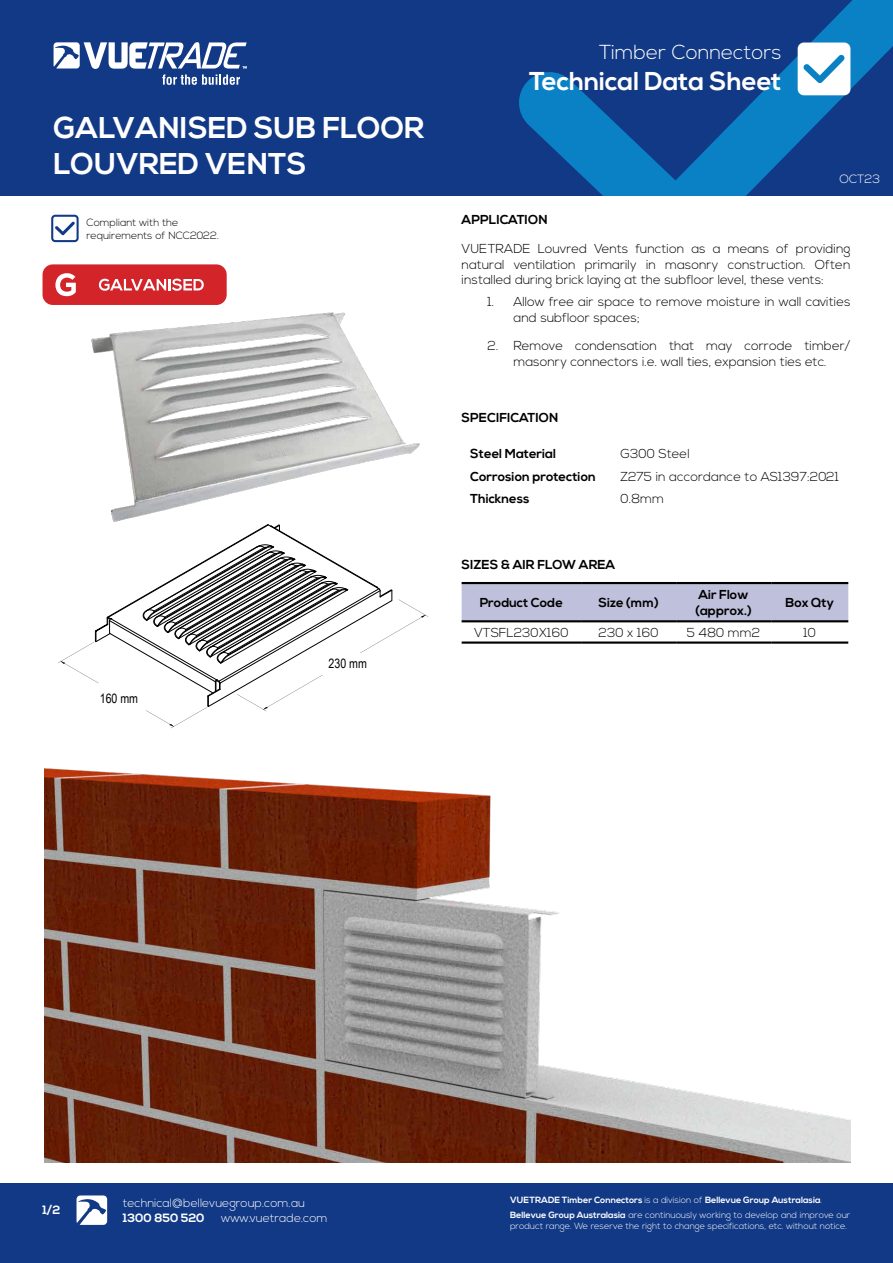
<style>
.page{position:relative;width:893px;height:1263px;background:#fff}
.page>*{position:absolute;margin:0;border:0;box-sizing:border-box;transform-origin:0 0}
.t1{font:700 30px/36px "Nexa";color:#fff}
.t2{font:700 25.8px "Nexa";color:#fff}
.t3{font:300 20.25px "Nexa";color:#fff}
.t4{font:300 12.9px/15.6px "Nexa";color:#000;text-align:justify}
.t5{font:700 12.9px/15.6px "Nexa";color:#000}
.t6{font:12.9px "Arial Narrow";color:#000}
.t7{font:300 12px "Nexa";color:#fff}
.t8{font:700 12px "Nexa";color:#fff}
.t9{font:300 10.5px/12.6px "Nexa";color:#000}
.t10{font:300 9px/10.8px "Nexa";color:#fff}
.t11{font:700 9px "Nexa";color:#fff}
.s1{font-weight:300}
.s2{font-weight:700}
</style>
<div class="page">
<div style="left:0;top:0;width:893px;height:196px;background:#123985"></div>
<svg style="left:519px;top:0;width:374px;height:196px"></svg>
<div style="left:0;top:1183px;width:893px;height:80px;background:#123985"></div>
<svg style="left:77px;top:1195px;width:30px;height:30px"></svg>
<svg style="left:54px;top:42px;width:193px;height:43px"></svg>
<svg style="left:798px;top:43px;width:52px;height:52px;background:#deeef7"></svg>
<div style="left:462px;top:584px;width:386px;height:36px;background:#bfc1dc"></div>
<hr style="left:462px;top:582px;width:119px;height:2px;background:#000">
<hr style="left:581px;top:582px;width:95px;height:2px;background:#000">
<hr style="left:676px;top:582px;width:95px;height:2px;background:#000">
<hr style="left:771px;top:582px;width:77px;height:2px;background:#000">
<hr style="left:462px;top:620px;width:119px;height:2px;background:#000">
<hr style="left:581px;top:620px;width:95px;height:2px;background:#000">
<hr style="left:676px;top:620px;width:95px;height:2px;background:#000">
<hr style="left:771px;top:620px;width:77px;height:2px;background:#000">
<hr style="left:462px;top:641px;width:119px;height:3px;background:#000">
<hr style="left:581px;top:641px;width:95px;height:3px;background:#000">
<hr style="left:676px;top:641px;width:95px;height:3px;background:#000">
<hr style="left:771px;top:641px;width:77px;height:3px;background:#000">
<svg style="left:51px;top:215px;width:28px;height:27px"></svg>
<div style="left:43px;top:264px;width:184px;height:41px;background:#d3242a;border-radius:10px"></div>
<svg style="left:99px;top:279px;width:105px;height:12px"></svg>
<svg style="left:55px;top:273px;width:21px;height:23px"></svg>
<img style="left:91px;top:312px;width:329px;height:210px">
<svg style="left:58px;top:524px;width:370px;height:204px"></svg>
<div style="left:92px;top:683px;width:54px;height:30px;background:#fff"></div>
<div style="left:321px;top:653px;width:54px;height:21px;background:#fff"></div>
<img style="left:45px;top:768px;width:805px;height:394px">
<h1 class="t1" style="left:54px;top:111px;width:372px">GALVANISED SUB FLOOR<br>LOUVRED VENTS</h1>
<p class="t9" style="left:86px;top:217px;width:134px">Compliant with the requirements of NCC2022.</p>
<p class="t6" style="left:100px;top:689px;width:40px">160 mm</p>
<p class="t6" style="left:329px;top:654px;width:40px">230 mm</p>
<h3 class="t3" style="left:599px;top:41px;width:184px">Timber Connectors</h3>
<h2 class="t2" style="left:529px;top:66px;width:254px">Technical Data Sheet</h2>
<p class="t7" style="left:839px;top:172px;width:42px">OCT23</p>
<p class="t5" style="left:462px;top:213px;width:88px">APPLICATION</p>
<p class="t4" style="left:462px;top:241px;width:390px">VUETRADE Louvred Vents function as a means of providing natural ventilation primarily in masonry construction. Often installed during brick laying at the subfloor level, these vents:</p>
<p class="t4" style="left:513px;top:294px;width:338px;text-indent:-26px">1. Allow free air space to remove moisture in wall cavities and subfloor spaces;</p>
<p class="t4" style="left:488px;top:338px;width:364px;text-align:center">2. Remove condensation that may corrode timber/ masonry connectors i.e. wall ties, expansion ties etc.</p>
<p class="t5" style="left:462px;top:411px;width:98px">SPECIFICATION</p>
<p class="t5" style="left:470px;top:446px;width:87px">Steel Material</p>
<p class="t4" style="left:621px;top:446px;width:71px">G300 Steel</p>
<p class="t5" style="left:470px;top:469px;width:127px">Corrosion protection</p>
<p class="t4" style="left:621px;top:469px;width:220px">Z275 in accordance to AS1397:2021</p>
<p class="t5" style="left:470px;top:492px;width:61px">Thickness</p>
<p class="t4" style="left:621px;top:492px;width:45px">0.8mm</p>
<p class="t5" style="left:462px;top:557px;width:155px">SIZES &amp; AIR FLOW AREA</p>
<p class="t5" style="left:480px;top:595px;width:85px">Product Code</p>
<p class="t5" style="left:599px;top:595px;width:61px">Size (mm)</p>
<p class="t5" style="left:696px;top:587px;width:58px">Air Flow (approx.)</p>
<p class="t5" style="left:785px;top:595px;width:50px">Box Qty</p>
<p class="t4" style="left:474px;top:625px;width:96px">VTSFL230X160</p>
<p class="t4" style="left:599px;top:625px;width:61px">230 x 160</p>
<p class="t4" style="left:687px;top:625px;width:75px">5 480 mm2</p>
<p class="t4" style="left:803px;top:625px;width:14px">10</p>
<p class="t8" style="left:43px;top:1202px;width:19px">1/2</p>
<p class="t7" style="left:123px;top:1196px;width:184px">technical@bellevuegroup.com.au</p>
<p class="t8" style="left:123px;top:1211px;width:83px">1300 850 520</p>
<p class="t7" style="left:221px;top:1211px;width:108px">www.vuetrade.com</p>
<p class="t11" style="left:510px;top:1195px;width:314px">VUETRADE Timber Connectors <span class="s1">is a division of</span> Bellevue Group Australasia<span class="s1">.</span></p>
<p class="t10" style="left:510px;top:1210px;width:342px"><span class="s2">Bellevue Group Australasia</span> are continuously working to develop and improve our product range. We reserve the right to change specifications, etc. without notice.</p>
</div>
